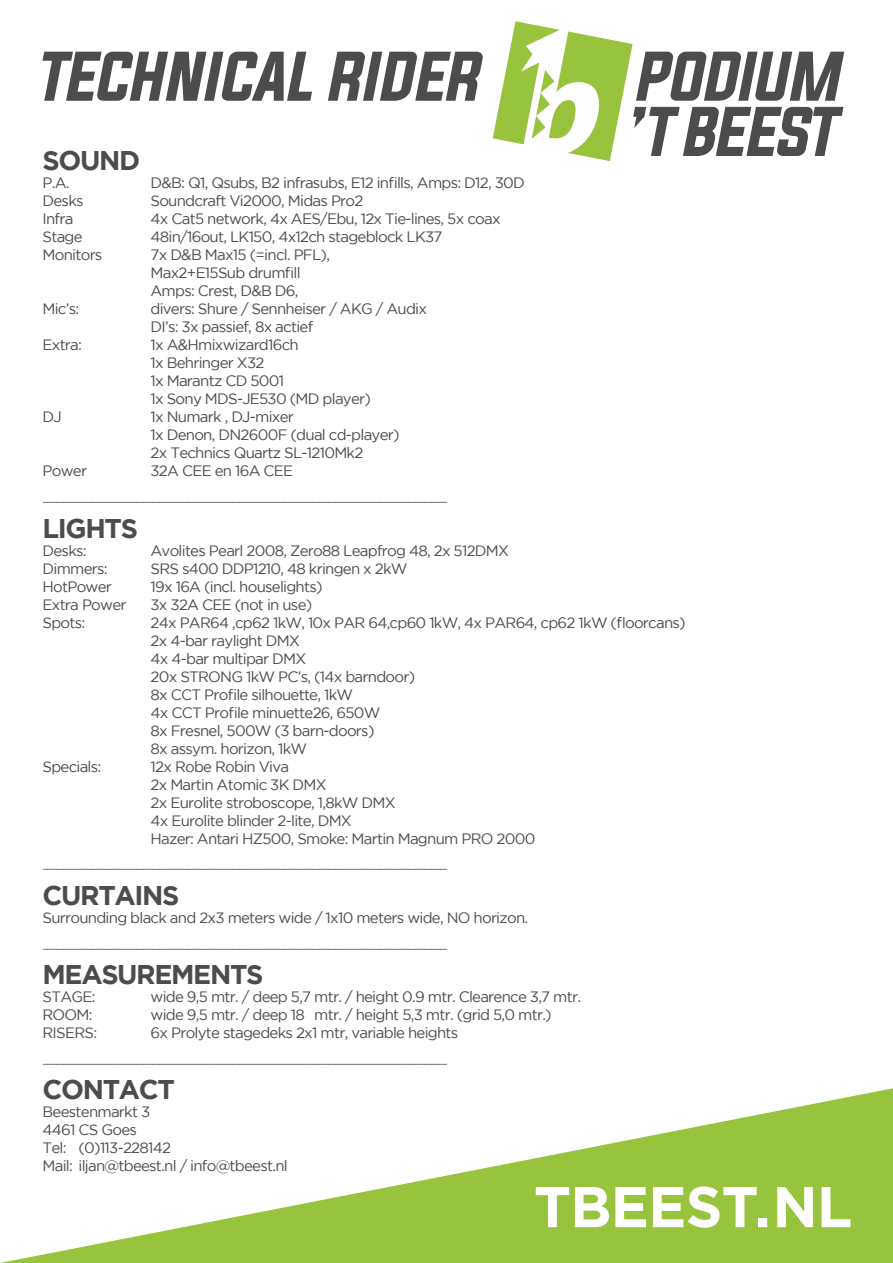
<style>
.page{position:relative;width:893px;height:1263px;background:#fff}
.page>*{position:absolute;margin:0;border:0;box-sizing:border-box;transform-origin:0 0}
.t1{font:700 27px "Gotham";letter-spacing:-.05em;color:#4b4c4d}
.t2{font:15px "Gotham";letter-spacing:-.05em;color:#4b4c4d}
.t3{font:9px "Gotham";color:#4b4c4d}
</style>
<div class="page">
<svg style="left:0;top:1088px;width:893px;height:175px"></svg>
<svg style="left:493px;top:21px;width:351px;height:140px"></svg>
<svg style="left:536px;top:1186px;width:314px;height:42px"></svg>
<svg style="left:43px;top:52px;width:440px;height:49px"></svg>
<p class="t1" style="left:43px;top:145px;width:99px">SOUND</p>
<p class="t2" style="left:43px;top:175px;width:28px">P.A.</p>
<p class="t2" style="left:151px;top:175px;width:376px">D&amp;B: Q1, Qsubs, B2 infrasubs, E12 infills, Amps: D12, 30D</p>
<p class="t2" style="left:43px;top:193px;width:43px">Desks</p>
<p class="t2" style="left:151px;top:193px;width:214px">Soundcraft Vi2000, Midas Pro2</p>
<p class="t2" style="left:43px;top:211px;width:32px">Infra</p>
<p class="t2" style="left:151px;top:211px;width:352px">4x Cat5 network, 4x AES/Ebu, 12x Tie-lines, 5x coax</p>
<p class="t2" style="left:43px;top:229px;width:42px">Stage</p>
<p class="t2" style="left:151px;top:229px;width:293px">48in/16out, LK150, 4x12ch stageblock LK37</p>
<p class="t2" style="left:43px;top:247px;width:61px">Monitors</p>
<p class="t2" style="left:151px;top:247px;width:181px">7x D&amp;B Max15 (=incl. PFL),</p>
<p class="t2" style="left:151px;top:265px;width:152px">Max2+E15Sub drumfill</p>
<p class="t2" style="left:151px;top:283px;width:149px">Amps: Crest, D&amp;B D6,</p>
<p class="t2" style="left:43px;top:301px;width:38px">Mic’s:</p>
<p class="t2" style="left:151px;top:301px;width:278px">divers: Shure / Sennheiser / AKG / Audix</p>
<p class="t2" style="left:151px;top:319px;width:164px">DI’s: 3x passief, 8x actief</p>
<p class="t2" style="left:43px;top:337px;width:41px">Extra:</p>
<p class="t2" style="left:151px;top:337px;width:150px">1x A&amp;Hmixwizard16ch</p>
<p class="t2" style="left:151px;top:355px;width:115px">1x Behringer X32</p>
<p class="t2" style="left:151px;top:373px;width:135px">1x Marantz CD 5001</p>
<p class="t2" style="left:151px;top:391px;width:222px">1x Sony MDS-JE530 (MD player)</p>
<p class="t2" style="left:43px;top:409px;width:21px">DJ</p>
<p class="t2" style="left:151px;top:409px;width:145px">1x Numark , DJ-mixer</p>
<p class="t2" style="left:151px;top:427px;width:251px">1x Denon, DN2600F (dual cd-player)</p>
<p class="t2" style="left:151px;top:445px;width:214px">2x Technics Quartz SL-1210Mk2</p>
<p class="t2" style="left:43px;top:463px;width:46px">Power</p>
<p class="t2" style="left:151px;top:463px;width:144px">32A CEE en 16A CEE</p>
<p class="t3" style="left:43px;top:497px;width:407px">-------------------------------------------------------------------------------------------------------------------------------------------------------------------------------------</p>
<p class="t1" style="left:43px;top:512px;width:97px">LIGHTS</p>
<p class="t2" style="left:43px;top:542px;width:46px">Desks:</p>
<p class="t2" style="left:151px;top:542px;width:360px">Avolites Pearl 2008, Zero88 Leapfrog 48, 2x 512DMX</p>
<p class="t2" style="left:43px;top:560px;width:67px">Dimmers:</p>
<p class="t2" style="left:151px;top:560px;width:259px">SRS s400 DDP1210, 48 kringen x 2kW</p>
<p class="t2" style="left:43px;top:578px;width:71px">HotPower</p>
<p class="t2" style="left:151px;top:578px;width:174px">19x 16A (incl. houselights)</p>
<p class="t2" style="left:43px;top:596px;width:86px">Extra Power</p>
<p class="t2" style="left:151px;top:596px;width:163px">3x 32A CEE (not in use)</p>
<p class="t2" style="left:43px;top:614px;width:44px">Spots:</p>
<p class="t2" style="left:151px;top:614px;width:537px">24x PAR64 ,cp62 1kW, 10x PAR 64,cp60 1kW, 4x PAR64, cp62 1kW (floorcans)</p>
<p class="t2" style="left:151px;top:632px;width:151px">2x 4-bar raylight DMX</p>
<p class="t2" style="left:151px;top:650px;width:157px">4x 4-bar multipar DMX</p>
<p class="t2" style="left:151px;top:668px;width:266px">20x STRONG 1kW PC’s, (14x barndoor)</p>
<p class="t2" style="left:151px;top:686px;width:204px">8x CCT Profile silhouette, 1kW</p>
<p class="t2" style="left:151px;top:704px;width:232px">4x CCT Profile minuette26, 650W</p>
<p class="t2" style="left:151px;top:722px;width:225px">8x Fresnel, 500W (3 barn-doors)</p>
<p class="t2" style="left:151px;top:740px;width:158px">8x assym. horizon, 1kW</p>
<p class="t2" style="left:43px;top:758px;width:60px">Specials:</p>
<p class="t2" style="left:151px;top:758px;width:140px">12x Robe Robin Viva</p>
<p class="t2" style="left:151px;top:776px;width:178px">2x Martin Atomic 3K DMX</p>
<p class="t2" style="left:151px;top:794px;width:247px">2x Eurolite stroboscope, 1,8kW DMX</p>
<p class="t2" style="left:151px;top:812px;width:203px">4x Eurolite blinder 2-lite, DMX</p>
<p class="t2" style="left:151px;top:830px;width:386px">Hazer: Antari HZ500, Smoke: Martin Magnum PRO 2000</p>
<p class="t3" style="left:43px;top:864px;width:407px">-------------------------------------------------------------------------------------------------------------------------------------------------------------------------------------</p>
<p class="t1" style="left:43px;top:880px;width:138px">CURTAINS</p>
<p class="t2" style="left:43px;top:909px;width:487px">Surrounding black and 2x3 meters wide / 1x10 meters wide, NO horizon.</p>
<p class="t3" style="left:43px;top:943px;width:407px">-------------------------------------------------------------------------------------------------------------------------------------------------------------------------------------</p>
<p class="t1" style="left:43px;top:959px;width:222px">MEASUREMENTS</p>
<p class="t2" style="left:43px;top:988px;width:55px">STAGE:</p>
<p class="t2" style="left:151px;top:988px;width:432px">wide 9,5 mtr. / deep 5,7 mtr. / height 0.9 mtr. Clearence 3,7 mtr.</p>
<p class="t2" style="left:43px;top:1006px;width:52px">ROOM:</p>
<p class="t2" style="left:151px;top:1006px;width:403px">wide 9,5 mtr. / deep 18 mtr. / height 5,3 mtr. (grid 5,0 mtr.)</p>
<p class="t2" style="left:43px;top:1024px;width:56px">RISERS:</p>
<p class="t2" style="left:151px;top:1024px;width:309px">6x Prolyte stagedeks 2x1 mtr, variable heights</p>
<p class="t3" style="left:43px;top:1059px;width:407px">-------------------------------------------------------------------------------------------------------------------------------------------------------------------------------------</p>
<p class="t1" style="left:43px;top:1074px;width:134px">CONTACT</p>
<p class="t2" style="left:43px;top:1103px;width:109px">Beestenmarkt 3</p>
<p class="t2" style="left:43px;top:1121px;width:96px">4461 CS Goes</p>
<p class="t2" style="left:43px;top:1139px;width:130px">Tel: (0)113-228142</p>
<p class="t2" style="left:43px;top:1157px;width:247px">Mail: iljan@tbeest.nl / info@tbeest.nl</p>
</div>
